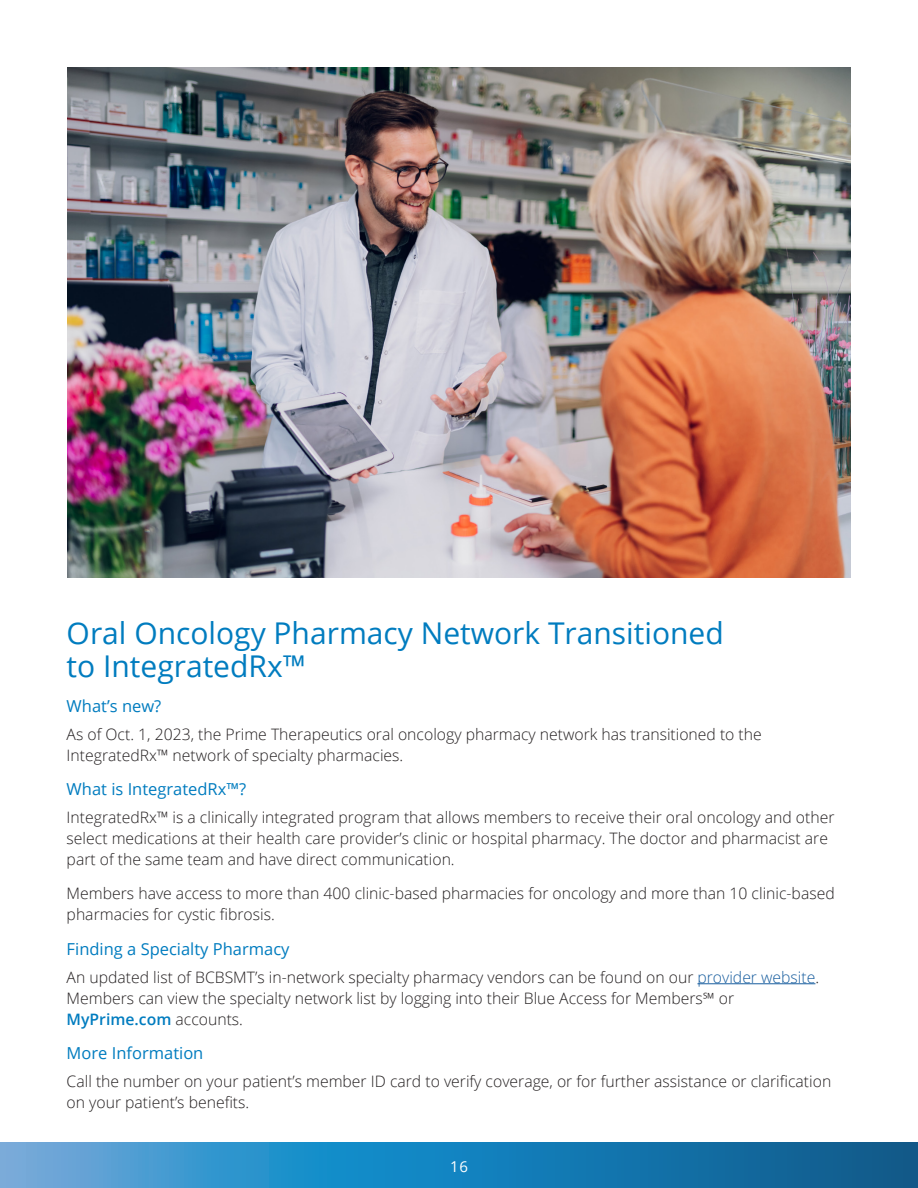
<style>
.page{position:relative;width:918px;height:1188px;background:#fff}
.page>*{position:absolute;margin:0;border:0;box-sizing:border-box;transform-origin:0 0}
.NL_article_title{font:30px/33px "Open Sans";color:#007cbf}
.NL_subhead{font:16.5px "Open Sans";color:#007cbf}
.NL_Body{font:300 15.75px/21px "Open Sans";color:#231f20}
.t1{font:15px "Open Sans";color:#fff}
.s1{color:#175d9e}
.s2{font-weight:600;color:#007cbf}
</style>
<div class="page">
<svg style="left:0;top:1142px;width:918px;height:46px"></svg>
<hr style="left:697px;top:983px;width:118px;height:1px;background:#175d9e">
<img style="left:68px;top:68px;width:782px;height:510px">
<p class="NL_article_title" style="left:67px;top:616px;width:659px">Oral Oncology Pharmacy Network Transitioned to IntegratedRx™</p>
<p class="NL_subhead" style="left:67px;top:695px;width:96px">What’s new?</p>
<p class="NL_Body" style="left:67px;top:723px;width:697px">As of Oct. 1, 2023, the Prime Therapeutics oral oncology pharmacy network has transitioned to the<br>IntegratedRx™ network of specialty pharmacies.</p>
<p class="NL_subhead" style="left:67px;top:778px;width:181px">What is IntegratedRx™?</p>
<p class="NL_Body" style="left:67px;top:806px;width:769px">IntegratedRx™ is a clinically integrated program that allows members to receive their oral oncology and other select medications at their health care provider’s clinic or hospital pharmacy. The doctor and pharmacist are part of the same team and have direct communication.</p>
<p class="NL_Body" style="left:67px;top:883px;width:770px">Members have access to more than 400 clinic-based pharmacies for oncology and more than 10 clinic-based pharmacies for cystic fibrosis.</p>
<p class="NL_subhead" style="left:67px;top:938px;width:224px">Finding a Specialty Pharmacy</p>
<p class="NL_Body" style="left:67px;top:966px;width:754px">An updated list of BCBSMT’s in-network specialty pharmacy vendors can be found on our <span class="s1">provider website</span>.<br>Members can view the specialty network list by logging into their Blue Access for Members℠ or<br><span class="s2">MyPrime.com</span> accounts.</p>
<p class="NL_subhead" style="left:67px;top:1042px;width:138px">More Information</p>
<p class="NL_Body" style="left:67px;top:1070px;width:766px">Call the number on your patient’s member ID card to verify coverage, or for further assistance or clarification on your patient’s benefits.</p>
<p class="t1" style="left:450px;top:1157px;width:19px">16</p>
</div>
